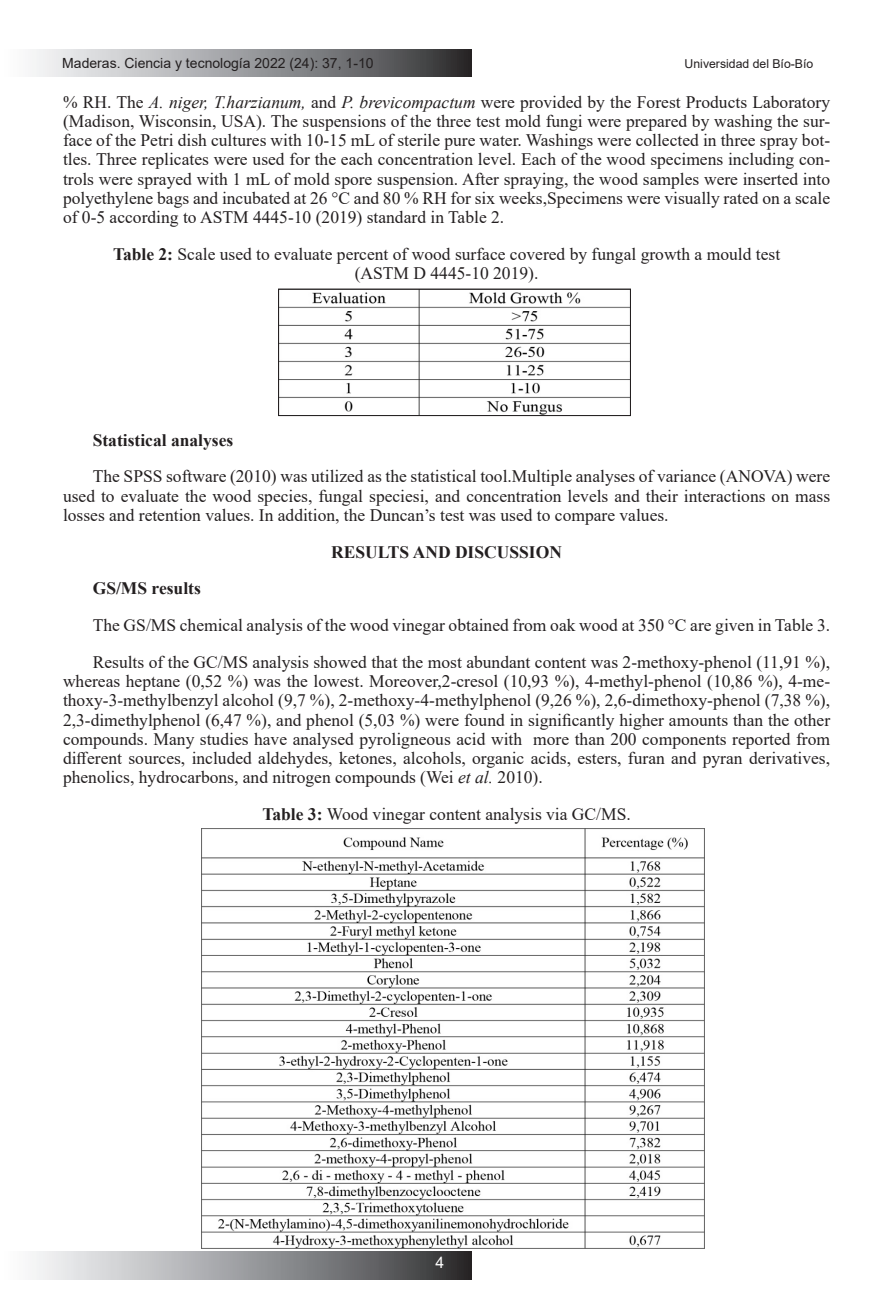
<style>
.page{position:relative;width:893px;height:1315px;background:#fff}
.page>*{position:absolute;margin:0;border:0;box-sizing:border-box;transform-origin:0 0}
.t1{font:17.5px/19.2px "Times New Roman";color:#231f20;text-align:justify}
.t2{font:700 17.5px "Times New Roman";color:#231f20}
.t3{font:15.75px "Arial";color:#fff}
.t4{font:14px "Arial";color:#231f20}
.t5{font:12.25px "Arial";color:#231f20}
.s1{font-style:italic}
.s2{font-weight:700}
</style>
<div class="page">
<div style="left:0;top:49px;width:471px;height:28px;background:linear-gradient(to right,#fff,#333436)"></div>
<div style="left:0;top:1252px;width:471px;height:27px;background:linear-gradient(to right,#fff,#333436)"></div>
<img style="left:280px;top:291px;width:349px;height:123px">
<div style="left:278px;top:289px;width:353px;height:127px;border:1px solid #231f20"></div>
<img style="left:202px;top:828px;width:502px;height:420px">
<p class="t4" style="left:62px;top:53px;width:313px">Maderas. Ciencia y tecnología 2022 (24): 37, 1-10</p>
<p class="t5" style="left:685px;top:56px;width:130px">Universidad del Bío-Bío</p>
<p class="t1" style="left:63px;top:92px;width:769px">% RH. The <span class="s1">A. niger, T.harzianum,</span> and <span class="s1">P. brevicompactum</span> were provided by the Forest Products Laboratory (Madison, Wisconsin, USA). The suspensions of the three test mold fungi were prepared by washing the sur&shy;face of the Petri dish cultures with 10-15 mL of sterile pure water. Washings were collected in three spray bot&shy;tles. Three replicates were used for the each concentration level. Each of the wood specimens including con&shy;trols were sprayed with 1 mL of mold spore suspension. After spraying, the wood samples were inserted into polyethylene bags and incubated at 26 °C and 80 % RH for six weeks,Specimens were visually rated on a scale of 0-5 according to ASTM 4445-10 (2019) standard in Table 2.</p>
<p class="t1" style="left:113px;top:244px;width:669px;text-align:center"><span class="s2">Table 2:</span> Scale used to evaluate percent of wood surface covered by fungal growth a mould test (ASTM D 4445-10 2019).</p>
<p class="t2" style="left:93px;top:427px;width:142px">Statistical analyses</p>
<p class="t1" style="left:63px;top:466px;width:769px;text-indent:30px">The SPSS software (2010) was utilized as the statistical tool.Multiple analyses of variance (ANOVA) were used to evaluate the wood species, fungal speciesi, and concentration levels and their interactions on mass losses and retention values. In addition, the Duncan’s test was used to compare values.</p>
<p class="t2" style="left:331px;top:539px;width:232px">RESULTS AND DISCUSSION</p>
<p class="t2" style="left:93px;top:576px;width:110px">GS/MS results</p>
<p class="t1" style="left:93px;top:615px;width:739px">The GS/MS chemical analysis of the wood vinegar obtained from oak wood at 350 °C are given in Table 3.</p>
<p class="t1" style="left:63px;top:652px;width:769px;text-indent:30px">Results of the GC/MS analysis showed that the most abundant content was 2-methoxy-phenol (11,91 %), whereas heptane (0,52 %) was the lowest. Moreover,2-cresol (10,93 %), 4-methyl-phenol (10,86 %), 4-me&shy;thoxy-3-methylbenzyl alcohol (9,7 %), 2-methoxy-4-methylphenol (9,26 %), 2,6-dimethoxy-phenol (7,38 %), 2,3-dimethylphenol (6,47 %), and phenol (5,03 %) were found in significantly higher amounts than the other compounds. Many studies have analysed pyroligneous acid with more than 200 components reported from different sources, included aldehydes, ketones, alcohols, organic acids, esters, furan and pyran derivatives, phenolics, hydrocarbons, and nitrogen compounds (Wei <span class="s1">et al.</span> 2010).</p>
<p class="t1" style="left:262px;top:804px;width:370px"><span class="s2">Table 3:</span> Wood vinegar content analysis via GC/MS.</p>
<p class="t3" style="left:435px;top:1252px;width:10px">4</p>
</div>
